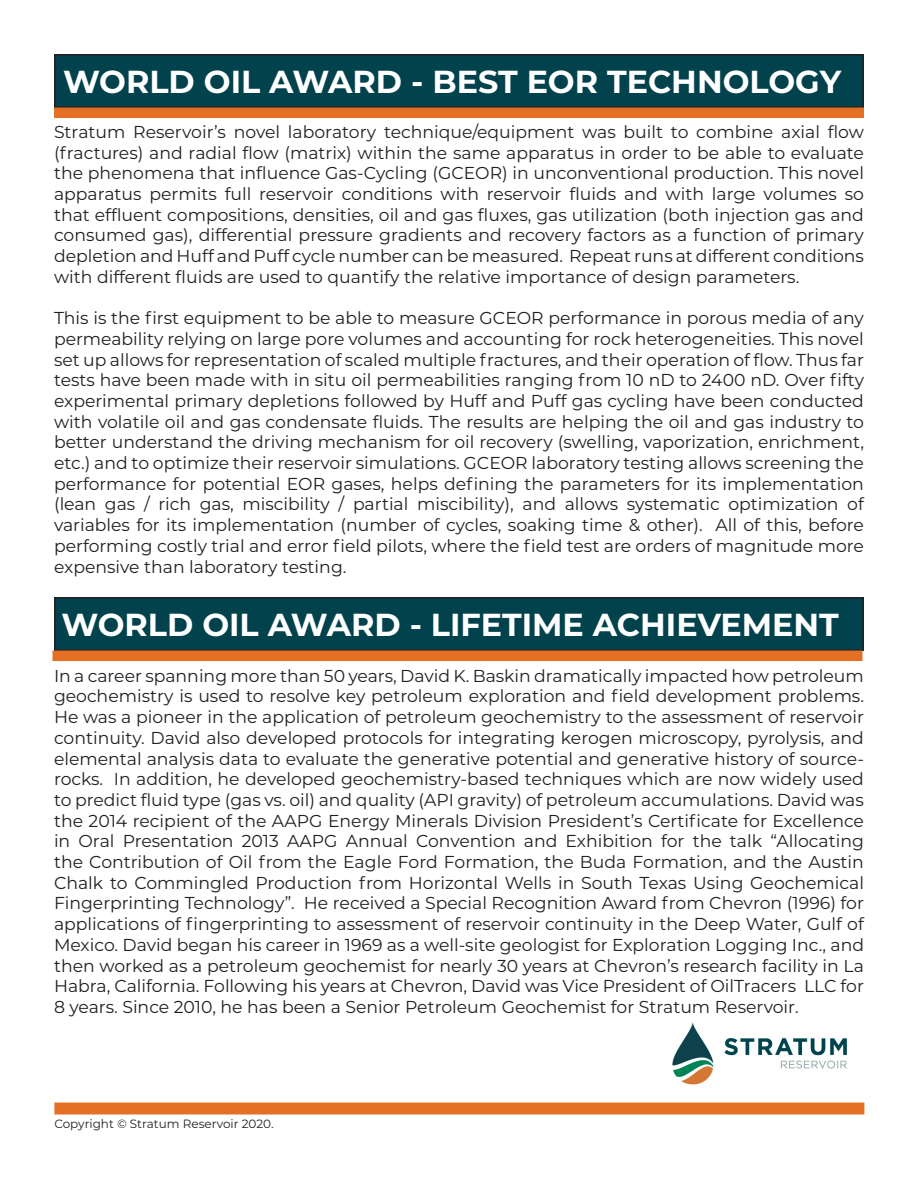
<style>
.page{position:relative;width:918px;height:1188px;background:#fff}
.page>*{position:absolute;margin:0;border:0;box-sizing:border-box;transform-origin:0 0}
.Title_Data_Sheet{font:700 31.8px "Montserrat";color:#fff}
.t1{font:17.25px/20.7px "Montserrat";color:#231f20;text-align:justify}
.Stratum_Title{font:12px "Montserrat";color:#231f20}
</style>
<div class="page">
<div style="left:55px;top:55px;width:808px;height:52px;background:#01424c"></div>
<div style="left:54px;top:54px;width:810px;height:54px;border:2px solid #231f20"></div>
<div style="left:54px;top:108px;width:810px;height:10px;background:#e37024"></div>
<img style="left:672px;top:1022px;width:176px;height:63px">
<div style="left:54px;top:1102px;width:810px;height:12px;background:#e37024"></div>
<div style="left:55px;top:598px;width:808px;height:52px;background:#01424c"></div>
<div style="left:54px;top:597px;width:810px;height:54px;border:2px solid #231f20"></div>
<div style="left:52px;top:651px;width:810px;height:10px;background:#e37024"></div>
<p class="Title_Data_Sheet" style="left:63px;top:58px;width:780px">WORLD OIL AWARD - BEST EOR TECHNOLOGY</p>
<p class="t1" style="left:54px;top:121px;width:812px">Stratum Reservoir’s novel laboratory technique/equipment was built to combine axial flow (fractures) and radial flow (matrix) within the same apparatus in order to be able to evaluate the phenomena that influence Gas-Cycling (GCEOR) in unconventional production. This novel apparatus permits full reservoir conditions with reservoir fluids and with large volumes so that effluent compositions, densities, oil and gas fluxes, gas utilization (both injection gas and consumed gas), differential pressure gradients and recovery factors as a function of primary depletion and Huff and Puff cycle number can be measured. Repeat runs at different conditions with different fluids are used to quantify the relative importance of design parameters.</p>
<p class="t1" style="left:54px;top:307px;width:812px">This is the first equipment to be able to measure GCEOR performance in porous media of any permeability relying on large pore volumes and accounting for rock heterogeneities. This novel set up allows for representation of scaled multiple fractures, and their operation of flow. Thus far tests have been made with in situ oil permeabilities ranging from 10 nD to 2400 nD. Over fifty experimental primary depletions followed by Huff and Puff gas cycling have been conducted with volatile oil and gas condensate fluids. The results are helping the oil and gas industry to better understand the driving mechanism for oil recovery (swelling, vaporization, enrichment, etc.) and to optimize their reservoir simulations. GCEOR laboratory testing allows screening the performance for potential EOR gases, helps defining the parameters for its implementation (lean gas / rich gas, miscibility / partial miscibility), and allows systematic optimization of variables for its implementation (number of cycles, soaking time &amp; other). All of this, before performing costly trial and error field pilots, where the field test are orders of magnitude more expensive than laboratory testing.</p>
<p class="Title_Data_Sheet" style="left:62px;top:601px;width:779px">WORLD OIL AWARD - LIFETIME ACHIEVEMENT</p>
<p class="t1" style="left:54px;top:665px;width:812px">In a career spanning more than 50 years, David K. Baskin dramatically impacted how petroleum geochemistry is used to resolve key petroleum exploration and field development problems.<br>He was a pioneer in the application of petroleum geochemistry to the assessment of reservoir continuity. David also developed protocols for integrating kerogen microscopy, pyrolysis, and elemental analysis data to evaluate the generative potential and generative history of source&shy;rocks. In addition, he developed geochemistry-based techniques which are now widely used to predict fluid type (gas vs. oil) and quality (API gravity) of petroleum accumulations. David was the 2014 recipient of the AAPG Energy Minerals Division President’s Certificate for Excellence in Oral Presentation 2013 AAPG Annual Convention and Exhibition for the talk “Allocating the Contribution of Oil from the Eagle Ford Formation, the Buda Formation, and the Austin Chalk to Commingled Production from Horizontal Wells in South Texas Using Geochemical Fingerprinting Technology”. He received a Special Recognition Award from Chevron (1996) for applications of fingerprinting to assessment of reservoir continuity in the Deep Water, Gulf of Mexico. David began his career in 1969 as a well-site geologist for Exploration Logging Inc., and then worked as a petroleum geochemist for nearly 30 years at Chevron’s research facility in La Habra, California. Following his years at Chevron, David was Vice President of OilTracers LLC for 8 years. Since 2010, he has been a Senior Petroleum Geochemist for Stratum Reservoir.</p>
<p class="Stratum_Title" style="left:54px;top:1115px;width:221px">Copyright © Stratum Reservoir 2020.</p>
</div>
